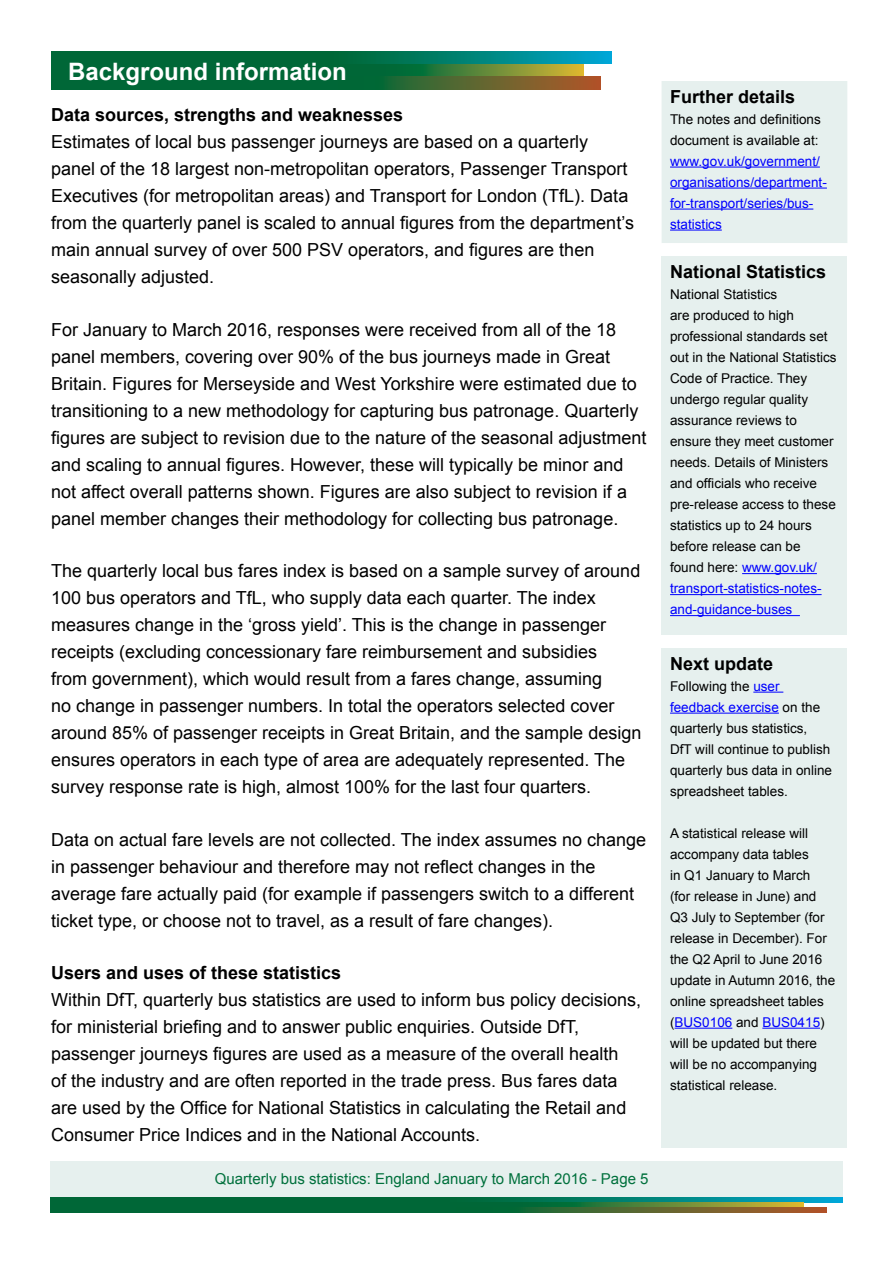
<style>
.page{position:relative;width:893px;height:1263px;background:#fff}
.page>*{position:absolute;margin:0;border:0;box-sizing:border-box;transform-origin:0 0}
.t1{font:700 24px "Arial";color:#fff}
.t2{font:18px/27px "Arial";color:#000}
.t3{font:700 18px "Arial";color:#000}
.t4{font:15px "Arial";color:#00703c}
.t5{font:13.5px/21px "Arial";color:#000}
.t6{font:13.5px/21px "Arial";color:#00f}
.s1{font-weight:700}
.s2{color:#000}
.s3{color:#00f}
</style>
<div class="page">
<div style="left:50px;top:1161px;width:792px;height:36px;background:#e6f0ee"></div>
<svg style="left:50px;top:1197px;width:792px;height:5px;background:#00765a"></svg>
<svg style="left:50px;top:1202px;width:753px;height:5px;background:#247437"></svg>
<svg style="left:50px;top:1207px;width:777px;height:6px;background:#286533"></svg>
<svg style="left:51px;top:64px;width:533px;height:13px;background:#247336"></svg>
<svg style="left:51px;top:51px;width:561px;height:13px;background:#00765a"></svg>
<svg style="left:51px;top:77px;width:550px;height:12px;background:#286533"></svg>
<div style="left:662px;top:81px;width:185px;height:162px;background:#e6f0ee"></div>
<hr style="left:670px;top:167px;width:150px;height:1px;background:#00f">
<hr style="left:670px;top:188px;width:157px;height:1px;background:#00f">
<hr style="left:670px;top:209px;width:143px;height:1px;background:#00f">
<hr style="left:670px;top:230px;width:52px;height:1px;background:#00f">
<div style="left:662px;top:256px;width:185px;height:378px;background:#e6f0ee"></div>
<hr style="left:742px;top:573px;width:75px;height:1px;background:#00f">
<hr style="left:670px;top:594px;width:152px;height:1px;background:#00f">
<hr style="left:670px;top:615px;width:130px;height:1px;background:#00f">
<div style="left:662px;top:648px;width:185px;height:500px;background:#e6f0ee"></div>
<hr style="left:753px;top:692px;width:30px;height:1px;background:#00f">
<hr style="left:670px;top:713px;width:109px;height:1px;background:#00f">
<hr style="left:674px;top:1028px;width:58px;height:1px;background:#00f">
<hr style="left:762px;top:1028px;width:58px;height:1px;background:#00f">
<p class="t1" style="left:68px;top:55px;width:280px">Background information</p>
<p class="t2" style="left:51px;top:101px;width:584px"><span class="s1">Data sources, strengths and weaknesses<br></span>Estimates of local bus passenger journeys are based on a quarterly panel of the 18 largest non-metropolitan operators, Passenger Transport Executives (for metropolitan areas) and Transport for London (TfL). Data from the quarterly panel is scaled to annual figures from the department’s main annual survey of over 500 PSV operators, and figures are then seasonally adjusted.</p>
<p class="t2" style="left:51px;top:316px;width:597px">For January to March 2016, responses were received from all of the 18 panel members, covering over 90% of the bus journeys made in Great Britain. Figures for Merseyside and West Yorkshire were estimated due to transitioning to a new methodology for capturing bus patronage. Quarterly figures are subject to revision due to the nature of the seasonal adjustment and scaling to annual figures. However, these will typically be minor and not affect overall patterns shown. Figures are also subject to revision if a panel member changes their methodology for collecting bus patronage.</p>
<p class="t2" style="left:51px;top:557px;width:592px">The quarterly local bus fares index is based on a sample survey of around 100 bus operators and TfL, who supply data each quarter. The index measures change in the ‘gross yield’. This is the change in passenger receipts (excluding concessionary fare reimbursement and subsidies<br>from government), which would result from a fares change, assuming<br>no change in passenger numbers. In total the operators selected cover around 85% of passenger receipts in Great Britain, and the sample design ensures operators in each type of area are adequately represented. The survey response rate is high, almost 100% for the last four quarters.</p>
<p class="t2" style="left:51px;top:826px;width:596px">Data on actual fare levels are not collected. The index assumes no change in passenger behaviour and therefore may not reflect changes in the average fare actually paid (for example if passengers switch to a different ticket type, or choose not to travel, as a result of fare changes).</p>
<p class="t2" style="left:51px;top:959px;width:592px"><span class="s1">Users and uses of these statistics<br></span>Within DfT, quarterly bus statistics are used to inform bus policy decisions, for ministerial briefing and to answer public enquiries. Outside DfT, passenger journeys figures are used as a measure of the overall health<br>of the industry and are often reported in the trade press. Bus fares data are used by the Office for National Statistics in calculating the Retail and Consumer Price Indices and in the National Accounts.</p>
<p class="t4" style="left:215px;top:1169px;width:435px">Quarterly bus statistics: England January to March 2016 - Page 5</p>
<p class="t3" style="left:670px;top:84px;width:127px">Further details</p>
<p class="t6" style="left:670px;top:109px;width:158px"><span class="s2">The notes and definitions document is available at: </span>www.gov.uk/government/ organisations/department&shy;for-transport/series/bus&shy;statistics</p>
<p class="t3" style="left:670px;top:260px;width:158px">National Statistics</p>
<p class="t5" style="left:670px;top:284px;width:168px">National Statistics<br>are produced to high professional standards set out in the National Statistics<br>Code of Practice. They undergo regular quality assurance reviews to ensure they meet customer needs. Details of Ministers and officials who receive pre-release access to these statistics up to 24 hours before release can be found here: <span class="s3">www.gov.uk/ transport-statistics-notes&shy;and-guidance-buses</span></p>
<p class="t3" style="left:670px;top:651px;width:105px">Next update</p>
<p class="t5" style="left:670px;top:676px;width:164px">Following the <span class="s3">user feedback exercise</span> on the quarterly bus statistics,<br>DfT will continue to publish quarterly bus data in online spreadsheet tables.</p>
<p class="t5" style="left:670px;top:823px;width:167px">A statistical release will accompany data tables<br>in Q1 January to March<br>(for release in June) and<br>Q3 July to September (for release in December). For the Q2 April to June 2016 update in Autumn 2016, the online spreadsheet tables (<span class="s3">BUS0106</span> and <span class="s3">BUS0415</span>) will be updated but there will be no accompanying statistical release.</p>
</div>
